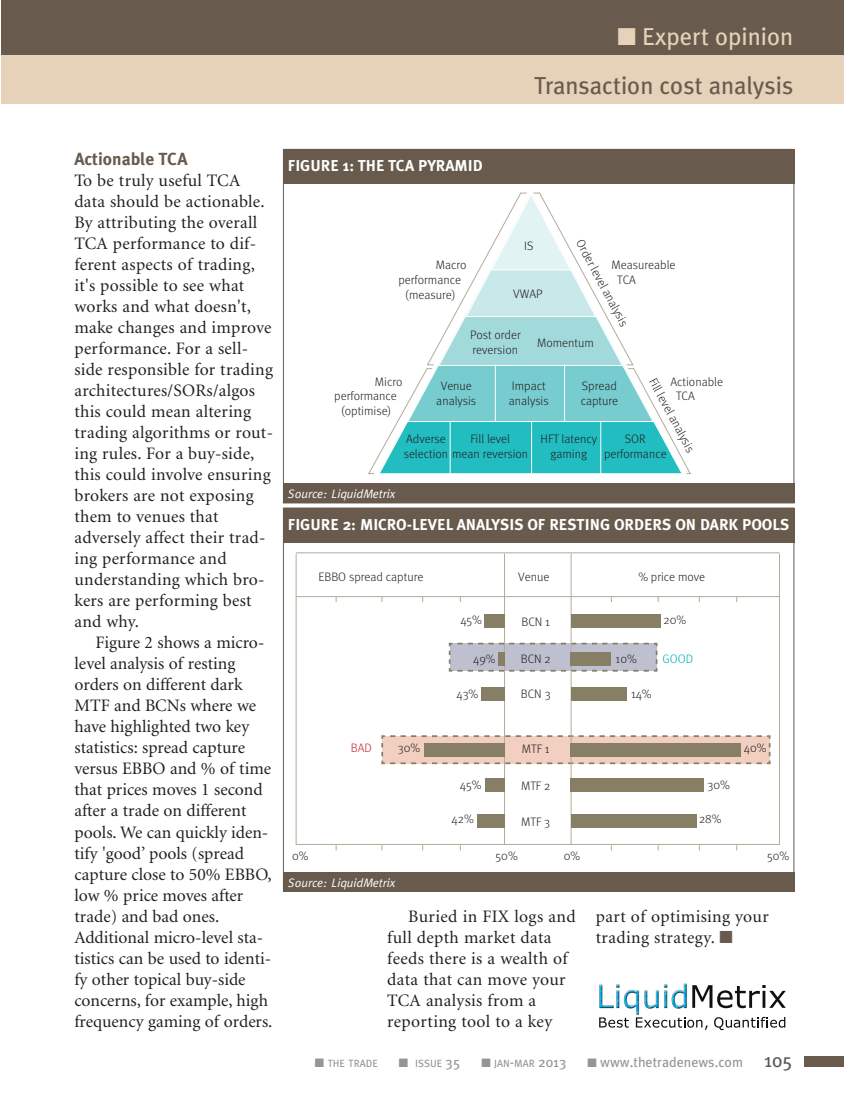
<style>
.page{position:relative;width:844px;height:1117px;background:#fff}
.page>*{position:absolute;margin:0;border:0;box-sizing:border-box;transform-origin:0 0}
.t1{font:24.5px "Meta Plus";color:#685b4d}
.t2{font:24.5px "Meta Plus";color:#e6d1b9}
.t3{font:17.5px/21px "Minion";letter-spacing:.01em;color:#231f20}
.t4{font:700 17.5px "Meta Plus";color:#685b4d}
.t5{font:700 15.75px "Meta Plus";color:#fff}
.t6{font:14px "Meta Plus";color:#939598}
.t7{font:300 12.25px/14.7px "Meta";color:#231f20}
.t8{font:italic 12.25px "Meta";color:#fff}
.t9{font:300 12.25px "Meta";color:#00aaad}
.t10{font:300 12.25px "Meta";color:#c8242b}
.t11{font:10.5px "Meta Plus";color:#939598}
.s1{color:#685b4d}
.s2{font-size:14px}
.s3{font-size:19.25px;color:#57585a}
</style>
<div class="page">
<div style="left:804px;top:1055px;width:39px;height:11px;background:#685b4d"></div>
<div style="left:1px;top:45px;width:842px;height:59px;background:#e6d1b9"></div>
<div style="left:1px;top:0;width:842px;height:55px;background:#685b4d"></div>
<img style="left:599px;top:983px;width:187px;height:48px">
<svg style="left:448px;top:641px;width:210px;height:31px;background:#bfc0cc"></svg>
<svg style="left:381px;top:734px;width:390px;height:30px;background:#e6c9ba"></svg>
<hr style="left:296px;top:552px;width:483px;height:1px;background:#b3ab99">
<hr style="left:296px;top:596px;width:483px;height:1px;background:#b3ab99">
<hr style="left:296px;top:843px;width:483px;height:1px;background:#b3ab99">
<hr style="left:295px;top:553px;width:1px;height:291px;background:#b3ab99">
<hr style="left:504px;top:553px;width:1px;height:291px;background:#b3ab99">
<hr style="left:570px;top:553px;width:1px;height:291px;background:#b3ab99">
<hr style="left:778px;top:553px;width:1px;height:291px;background:#b3ab99">
<div style="left:484px;top:614px;width:21px;height:13px;background:#877e66"></div>
<div style="left:498px;top:652px;width:7px;height:13px;background:#877e66"></div>
<div style="left:570px;top:652px;width:40px;height:13px;background:#877e66"></div>
<div style="left:481px;top:687px;width:24px;height:14px;background:#877e66"></div>
<div style="left:570px;top:687px;width:56px;height:14px;background:#877e66"></div>
<div style="left:477px;top:814px;width:28px;height:13px;background:#877e66"></div>
<div style="left:570px;top:814px;width:126px;height:13px;background:#877e66"></div>
<div style="left:485px;top:778px;width:20px;height:13px;background:#877e66"></div>
<div style="left:570px;top:778px;width:134px;height:13px;background:#877e66"></div>
<div style="left:424px;top:743px;width:81px;height:13px;background:#877e66"></div>
<div style="left:570px;top:743px;width:171px;height:13px;background:#877e66"></div>
<div style="left:570px;top:614px;width:90px;height:13px;background:#877e66"></div>
<div style="left:283px;top:508px;width:511px;height:34px;background:#685b4d"></div>
<div style="left:283px;top:872px;width:511px;height:20px;background:#685b4d"></div>
<svg style="left:368px;top:192px;width:323px;height:282px"></svg>
<hr style="left:564px;top:364px;width:1px;height:57px;background:#fff">
<hr style="left:449px;top:422px;width:1px;height:54px;background:#fff">
<hr style="left:531px;top:422px;width:1px;height:54px;background:#fff">
<hr style="left:495px;top:364px;width:1px;height:57px;background:#fff">
<hr style="left:600px;top:422px;width:1px;height:54px;background:#fff">
<div style="left:283px;top:149px;width:511px;height:35px;background:#685b4d"></div>
<div style="left:283px;top:483px;width:511px;height:20px;background:#685b4d"></div>
<h1 class="t2" style="left:617px;top:22px;width:177px">■ Expert opinion</h1>
<h1 class="t1" style="left:534px;top:72px;width:260px">Transaction cost analysis</h1>
<p class="t4" style="left:74px;top:149px;width:114px">ACTIONABLE TCA</p>
<p class="t3" style="left:74px;top:170px;width:200px">To be truly useful TCA data should be actionable.<br>By attributing the overall<br>TCA performance to dif&shy;ferent aspects of trading, it's possible to see what works and what doesn't, make changes and improve performance. For a sell&shy;side responsible for trading architectures/SORs/algos this could mean altering trading algorithms or rout&shy;ing rules. For a buy-side, this could involve ensuring brokers are not exposing them to venues that adversely affect their trad&shy;ing performance and understanding which bro&shy;kers are performing best and why.</p>
<p class="t3" style="left:74px;top:632px;width:199px;text-indent:21px">Figure 2 shows a micro&shy;level analysis of resting orders on different dark<br>MTF and BCNs where we have highlighted two key statistics: spread capture versus EBBO and % of time that prices moves 1 second after a trade on different pools. We can quickly iden&shy;tify 'good’ pools (spread capture close to 50% EBBO, low % price moves after trade) and bad ones.<br>Additional micro-level sta&shy;tistics can be used to identi&shy;fy other topical buy-side concerns, for example, high frequency gaming of orders.</p>
<p class="t5" style="left:288px;top:156px;width:110px">FIGURE 1: THE TCA</p>
<p class="t5" style="left:418px;top:156px;width:66px">PYRAMID</p>
<p class="t7" style="left:436px;top:257px;width:32px">Macro</p>
<p class="t7" style="left:398px;top:272px;width:64px">performance</p>
<p class="t7" style="left:405px;top:287px;width:52px">(measure)</p>
<p class="t7" style="left:524px;top:239px;width:11px">IS</p>
<p class="t7" style="left:513px;top:286px;width:31px">VWAP</p>
<p class="t7" style="left:586px;top:236px;width:98px;rotate:62deg">Order level analysis</p>
<p class="t7" style="left:617px;top:257px;width:60px;text-indent:-6px">Measureable<br>TCA</p>
<p class="t7" style="left:470px;top:328px;width:52px">Post order reversion</p>
<p class="t7" style="left:537px;top:335px;width:58px">Momentum</p>
<p class="t7" style="left:676px;top:374px;width:48px;text-indent:-6px">Actionable<br>TCA</p>
<p class="t7" style="left:375px;top:374px;width:29px">Micro</p>
<p class="t7" style="left:334px;top:388px;width:64px">performance</p>
<p class="t7" style="left:341px;top:403px;width:52px">(optimise)</p>
<p class="t7" style="left:659px;top:375px;width:84px;rotate:62deg">Fill level analysis</p>
<p class="t7" style="left:580px;top:378px;width:39px">Spread capture</p>
<p class="t7" style="left:436px;top:378px;width:41px;text-align:center">Venue analysis</p>
<p class="t7" style="left:508px;top:378px;width:41px">Impact analysis</p>
<p class="t7" style="left:406px;top:431px;width:41px">Adverse</p>
<p class="t7" style="left:403px;top:431px;width:126px;text-indent:67px">Fill level selection mean reversion</p>
<p class="t7" style="left:540px;top:431px;width:58px;text-align:center">HFT latency gaming</p>
<p class="t7" style="left:604px;top:431px;width:64px;text-align:center">SOR performance</p>
<p class="t8" style="left:288px;top:486px;width:109px">Source: LiquidMetrix</p>
<p class="t5" style="left:288px;top:515px;width:502px">FIGURE 2: MICRO-LEVEL ANALYSIS OF RESTING ORDERS ON DARK POOLS</p>
<p class="t7" style="left:318px;top:569px;width:106px">EBBO spread capture</p>
<p class="t7" style="left:518px;top:569px;width:33px">Venue</p>
<p class="t7" style="left:521px;top:614px;width:30px">BCN 1</p>
<p class="t7" style="left:520px;top:651px;width:32px">BCN 2</p>
<p class="t7" style="left:520px;top:685px;width:31px">BCN 3</p>
<p class="t7" style="left:638px;top:569px;width:68px">% price move</p>
<p class="t7" style="left:460px;top:612px;width:23px">45%</p>
<p class="t7" style="left:663px;top:612px;width:24px">20%</p>
<p class="t7" style="left:473px;top:650px;width:24px">49%</p>
<p class="t7" style="left:615px;top:650px;width:23px">10%</p>
<p class="t9" style="left:662px;top:651px;width:32px">GOOD</p>
<p class="t7" style="left:456px;top:685px;width:23px">43%</p>
<p class="t7" style="left:631px;top:685px;width:22px">14%</p>
<p class="t10" style="left:351px;top:740px;width:23px">BAD</p>
<p class="t7" style="left:398px;top:739px;width:24px">30%</p>
<p class="t7" style="left:743px;top:739px;width:24px">40%</p>
<p class="t7" style="left:459px;top:776px;width:23px">45%</p>
<p class="t7" style="left:707px;top:776px;width:24px">30%</p>
<p class="t7" style="left:451px;top:811px;width:24px">42%</p>
<p class="t7" style="left:522px;top:741px;width:29px">MTF 1</p>
<p class="t7" style="left:521px;top:778px;width:31px">MTF 2</p>
<p class="t7" style="left:521px;top:814px;width:30px">MTF 3</p>
<p class="t7" style="left:698px;top:811px;width:24px">28%</p>
<p class="t7" style="left:292px;top:847px;width:18px">0%</p>
<p class="t7" style="left:495px;top:847px;width:24px">50%</p>
<p class="t7" style="left:563px;top:847px;width:18px">0%</p>
<p class="t7" style="left:766px;top:847px;width:24px">50%</p>
<p class="t8" style="left:288px;top:875px;width:109px">Source: LiquidMetrix</p>
<p class="t3" style="left:387px;top:905px;width:190px;text-indent:21px">Buried in FIX logs and full depth market data feeds there is a wealth of data that can move your<br>TCA analysis from a reporting tool to a key</p>
<p class="t3" style="left:595px;top:905px;width:174px">part of optimising your trading strategy. <span class="s1">■</span></p>
<p class="t11" style="left:315px;top:1057px;width:64px">■ THE TRADE</p>
<p class="t11" style="left:399px;top:1057px;width:63px">■ ISSUE <span class="s2">35</span></p>
<p class="t11" style="left:481px;top:1057px;width:86px">■ JAN<span class="s2">-</span>MAR <span class="s2">2013</span></p>
<p class="t6" style="left:587px;top:1054px;width:206px">■ www.thetradenews.com <span class="s3">105</span></p>
</div>
